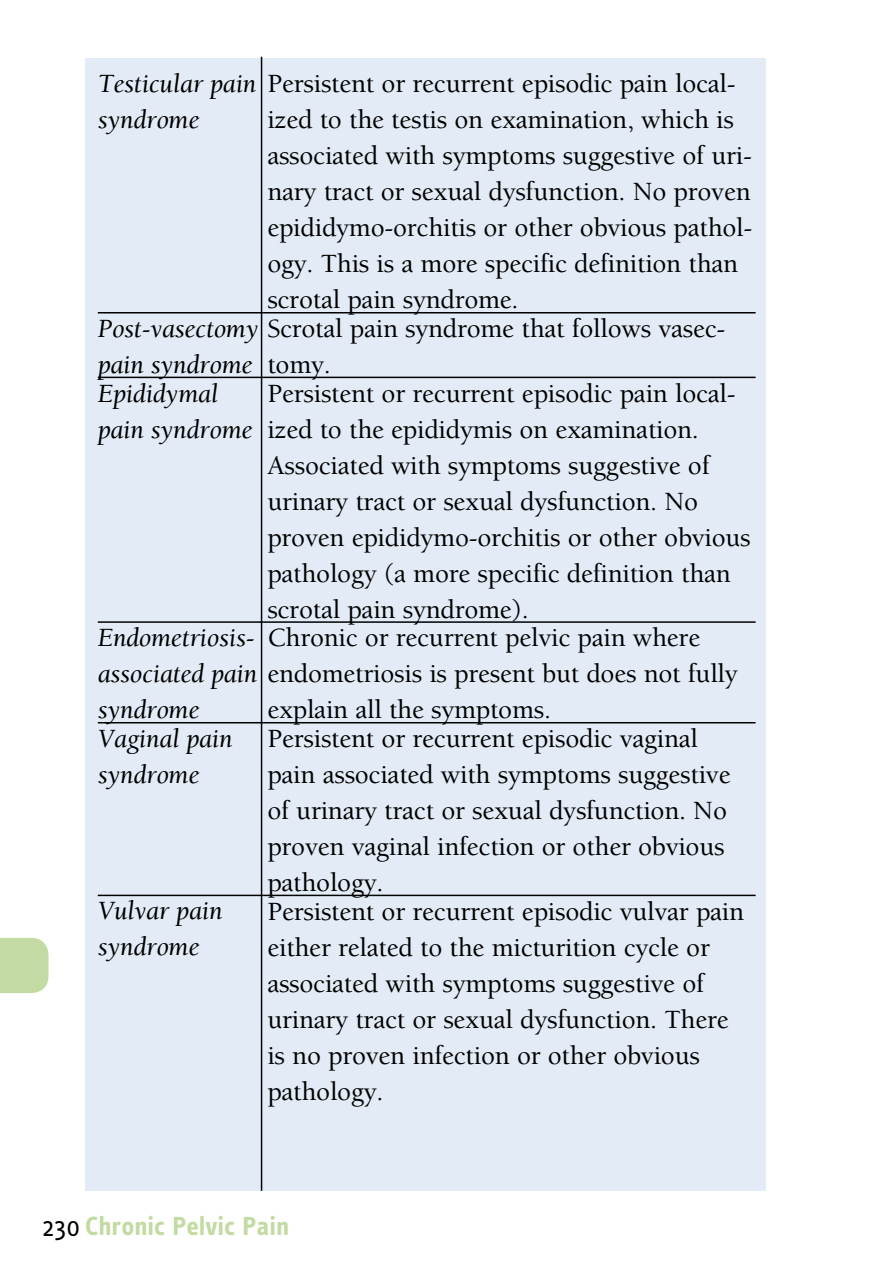
<style>
.page{position:relative;width:893px;height:1276px;background:#fff}
.page>*{position:absolute;margin:0;border:0;box-sizing:border-box;transform-origin:0 0}
.t1{font:500 27px/36px "Berkeley";letter-spacing:-.01em;color:#000}
.t2{font:italic 27px/36px "Berkeley";letter-spacing:-.01em;color:#000}
.t3{font:700 27px "Info Text";color:#c3dba3}
.s1{font-weight:400;font-style:italic}
.s2{font-weight:400;color:#000}
</style>
<div class="page">
<div style="left:0;top:938px;width:49px;height:55px;background:#c3dba3"></div>
<div style="left:85px;top:59px;width:680px;height:1132px;background:#e3ecf6"></div>
<hr style="left:98px;top:312px;width:165px;height:1px;background:#000">
<hr style="left:263px;top:312px;width:493px;height:1px;background:#000">
<hr style="left:98px;top:377px;width:165px;height:1px;background:#000">
<hr style="left:263px;top:377px;width:493px;height:1px;background:#000">
<hr style="left:98px;top:621px;width:165px;height:2px;background:#000">
<hr style="left:263px;top:621px;width:493px;height:2px;background:#000">
<hr style="left:98px;top:722px;width:165px;height:1px;background:#000">
<hr style="left:263px;top:722px;width:493px;height:1px;background:#000">
<hr style="left:98px;top:894px;width:165px;height:2px;background:#000">
<hr style="left:263px;top:894px;width:493px;height:2px;background:#000">
<hr style="left:261px;top:57px;width:1px;height:1134px;background:#000">
<p class="t1" style="left:98px;top:66px;width:639px"><span class="s1">Testicular pain</span> Persistent or recurrent episodic pain local&shy;<span class="s1">syndrome</span></p>
<p class="t1" style="left:267px;top:102px;width:487px">ized to the testis on examination, which is associated with symptoms suggestive of uri&shy;nary tract or sexual dysfunction. No proven epididymo-orchitis or other obvious pathol&shy;ogy. This is a more specific definition than scrotal pain syndrome.</p>
<p class="t1" style="left:98px;top:311px;width:629px"><span class="s1">Post-vasectomy</span> Scrotal pain syndrome that follows vasec&shy;<span class="s1">pain syndrome</span></p>
<p class="t1" style="left:267px;top:347px;width:65px">tomy.</p>
<p class="t2" style="left:98px;top:376px;width:156px">Epididymal pain syndrome</p>
<p class="t1" style="left:267px;top:376px;width:485px">Persistent or recurrent episodic pain local&shy;ized to the epididymis on examination.<br>Associated with symptoms suggestive of urinary tract or sexual dysfunction. No proven epididymo-orchitis or other obvious pathology (a more specific definition than scrotal pain syndrome).</p>
<p class="t1" style="left:98px;top:620px;width:641px"><span class="s1">Endometriosis-<br>associated pain</span> endometriosis is present but does not fully <span class="s1">syndrome</span></p>
<p class="t1" style="left:267px;top:620px;width:434px">Chronic or recurrent pelvic pain where</p>
<p class="t1" style="left:267px;top:692px;width:285px">explain all the symptoms.</p>
<p class="t2" style="left:98px;top:721px;width:136px">Vaginal pain syndrome</p>
<p class="t1" style="left:267px;top:721px;width:465px">Persistent or recurrent episodic vaginal pain associated with symptoms suggestive of urinary tract or sexual dysfunction. No proven vaginal infection or other obvious pathology.</p>
<p class="t2" style="left:98px;top:893px;width:126px">Vulvar pain syndrome</p>
<p class="t1" style="left:267px;top:893px;width:478px">Persistent or recurrent episodic vulvar pain either related to the micturition cycle or associated with symptoms suggestive of urinary tract or sexual dysfunction. There is no proven infection or other obvious pathology.</p>
<p class="t3" style="left:43px;top:1210px;width:248px"><span class="s2">230</span> Chronic Pelvic Pain</p>
</div>
